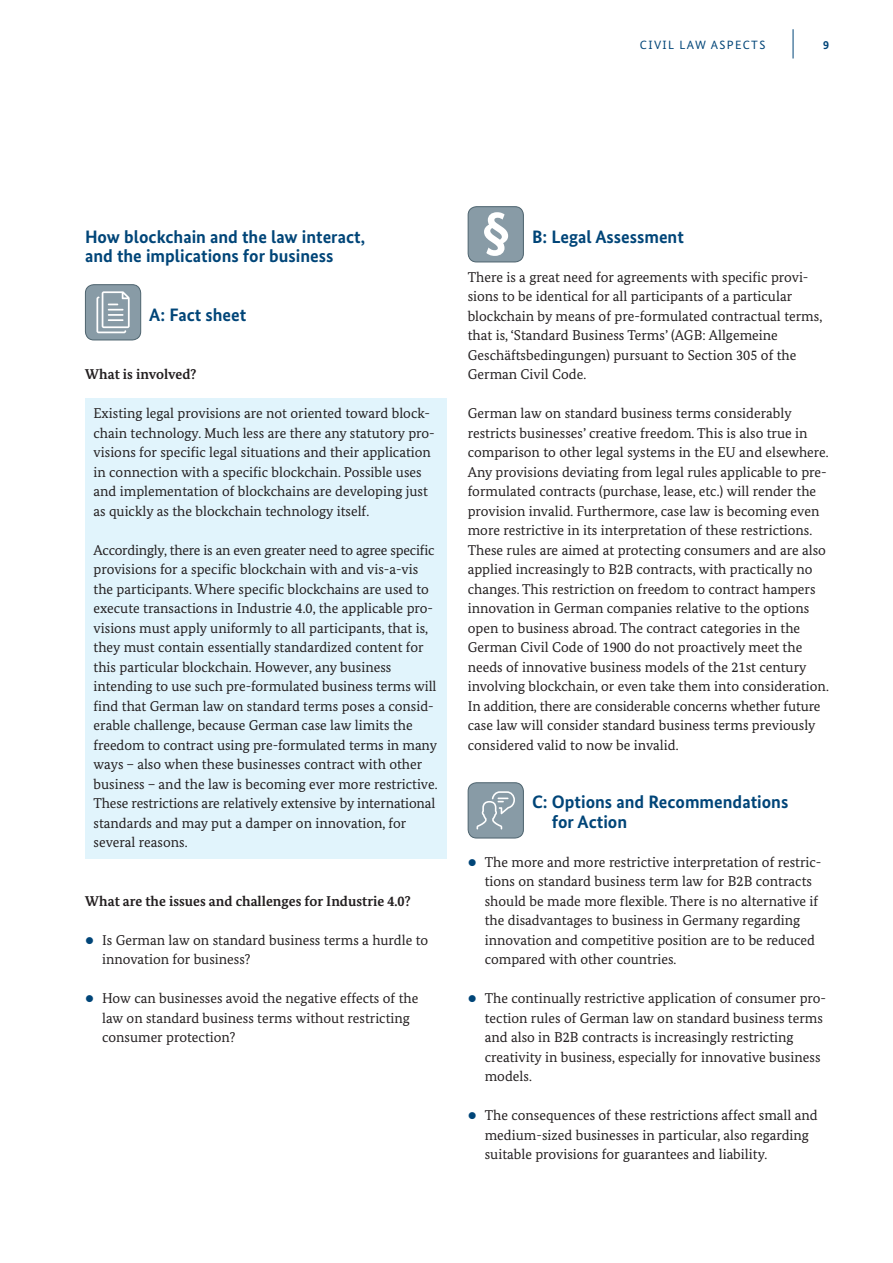
<style>
.page{position:relative;width:893px;height:1263px;background:#fff}
.page>*{position:absolute;margin:0;border:0;box-sizing:border-box;transform-origin:0 0}
.t1{font:700 56.4px "Bundes Sans";color:#fff}
.t2{font:700 18px/19.5px "Bundes Sans";color:#004578}
.t3{font:14.25px/19.5px "Bundes Serif";color:#231f20}
.t4{font:700 14.25px "Bundes Serif";color:#231f20}
.t5{font:12px "Bundes Sans";letter-spacing:.11em;color:#004578}
.t6{font:700 12px "Bundes Sans";color:#004578}
</style>
<div class="page">
<hr style="left:793px;top:29px;width:1px;height:30px;background:#004578">
<div style="left:85px;top:399px;width:361px;height:460px;background:#e1f4fc"></div>
<div style="left:85px;top:285px;width:56px;height:55px;background:#889ba6;border-radius:9px"></div>
<svg style="left:96px;top:291px;width:34px;height:42px"></svg>
<div style="left:85px;top:284px;width:56px;height:56px;border:1px solid #4d636e;border-radius:9px"></div>
<div style="left:468px;top:207px;width:55px;height:55px;background:#889ba6;border-radius:9px"></div>
<div style="left:468px;top:206px;width:56px;height:56px;border:1px solid #4d636e;border-radius:9px"></div>
<div style="left:468px;top:783px;width:55px;height:55px;background:#889ba6;border-radius:9px"></div>
<svg style="left:476px;top:791px;width:39px;height:38px"></svg>
<div style="left:468px;top:782px;width:56px;height:56px;border:1px solid #4d636e;border-radius:9px"></div>
<p class="t5" style="left:640px;top:37px;width:127px">CIVIL LAW ASPECTS</p>
<p class="t6" style="left:823px;top:37px;width:7px">9</p>
<p class="t2" style="left:85px;top:227px;width:282px">How blockchain and the law interact, and the implications for business</p>
<p class="t2" style="left:149px;top:305px;width:99px">A: Fact sheet</p>
<p class="t4" style="left:85px;top:366px;width:113px">What is involved?</p>
<p class="t3" style="left:94px;top:404px;width:343px">Existing legal provisions are not oriented toward block&shy;chain technology. Much less are there any statutory pro&shy;visions for specific legal situations and their application in connection with a specific blockchain. Possible uses and implementation of blockchains are developing just as quickly as the blockchain technology itself.</p>
<p class="t3" style="left:94px;top:540px;width:345px">Accordingly, there is an even greater need to agree specific provisions for a specific blockchain with and vis-a-vis the participants. Where specific blockchains are used to execute transactions in Industrie 4.0, the applicable pro&shy;visions must apply uniformly to all participants, that is, they must contain essentially standardized content for this particular blockchain. However, any business intending to use such pre-formulated business terms will find that German law on standard terms poses a consid&shy;erable challenge, because German case law limits the freedom to contract using pre-formulated terms in many ways – also when these businesses contract with other business – and the law is becoming ever more restrictive.<br>These restrictions are relatively extensive by international standards and may put a damper on innovation, for several reasons.</p>
<p class="t4" style="left:85px;top:892px;width:327px">What are the issues and challenges for Industrie 4.0?</p>
<p class="t3" style="left:102px;top:930px;width:328px">Is German law on standard business terms a hurdle to innovation for business?</p>
<p class="t3" style="left:102px;top:989px;width:318px">How can businesses avoid the negative effects of the law on standard business terms without restricting consumer protection?</p>
<h1 class="t1" style="left:482px;top:196px;width:30px">§</h1>
<p class="t2" style="left:532px;top:227px;width:153px">B: Legal Assessment</p>
<p class="t3" style="left:468px;top:267px;width:356px">There is a great need for agreements with specific provi&shy;sions to be identical for all participants of a particular blockchain by means of pre-formulated contractual terms, that is, ‘Standard Business Terms’ (AGB: Allgemeine Geschäftsbedingungen) pursuant to Section 305 of the German Civil Code.</p>
<p class="t3" style="left:468px;top:403px;width:363px">German law on standard business terms considerably restricts businesses’ creative freedom. This is also true in comparison to other legal systems in the EU and elsewhere.<br>Any provisions deviating from legal rules applicable to pre&shy;formulated contracts (purchase, lease, etc.) will render the provision invalid. Furthermore, case law is becoming even more restrictive in its interpretation of these restrictions.<br>These rules are aimed at protecting consumers and are also applied increasingly to B2B contracts, with practically no changes. This restriction on freedom to contract hampers innovation in German companies relative to the options open to business abroad. The contract categories in the German Civil Code of 1900 do not proactively meet the needs of innovative business models of the 21st century involving blockchain, or even take them into consideration.<br>In addition, there are considerable concerns whether future case law will consider standard business terms previously considered valid to now be invalid.</p>
<p class="t2" style="left:552px;top:792px;width:238px;text-indent:-20px">C: Options and Recommendations for Action</p>
<p class="t3" style="left:485px;top:852px;width:338px">The more and more restrictive interpretation of restric&shy;tions on standard business term law for B2B contracts should be made more flexible. There is no alternative if the disadvantages to business in Germany regarding innovation and competitive position are to be reduced compared with other countries.</p>
<p class="t3" style="left:485px;top:989px;width:343px">The continually restrictive application of consumer pro&shy;tection rules of German law on standard business terms and also in B2B contracts is increasingly restricting creativity in business, especially for innovative business models.</p>
<p class="t3" style="left:485px;top:1106px;width:335px">The consequences of these restrictions affect small and medium-sized businesses in particular, also regarding suitable provisions for guarantees and liability.</p>
</div>
